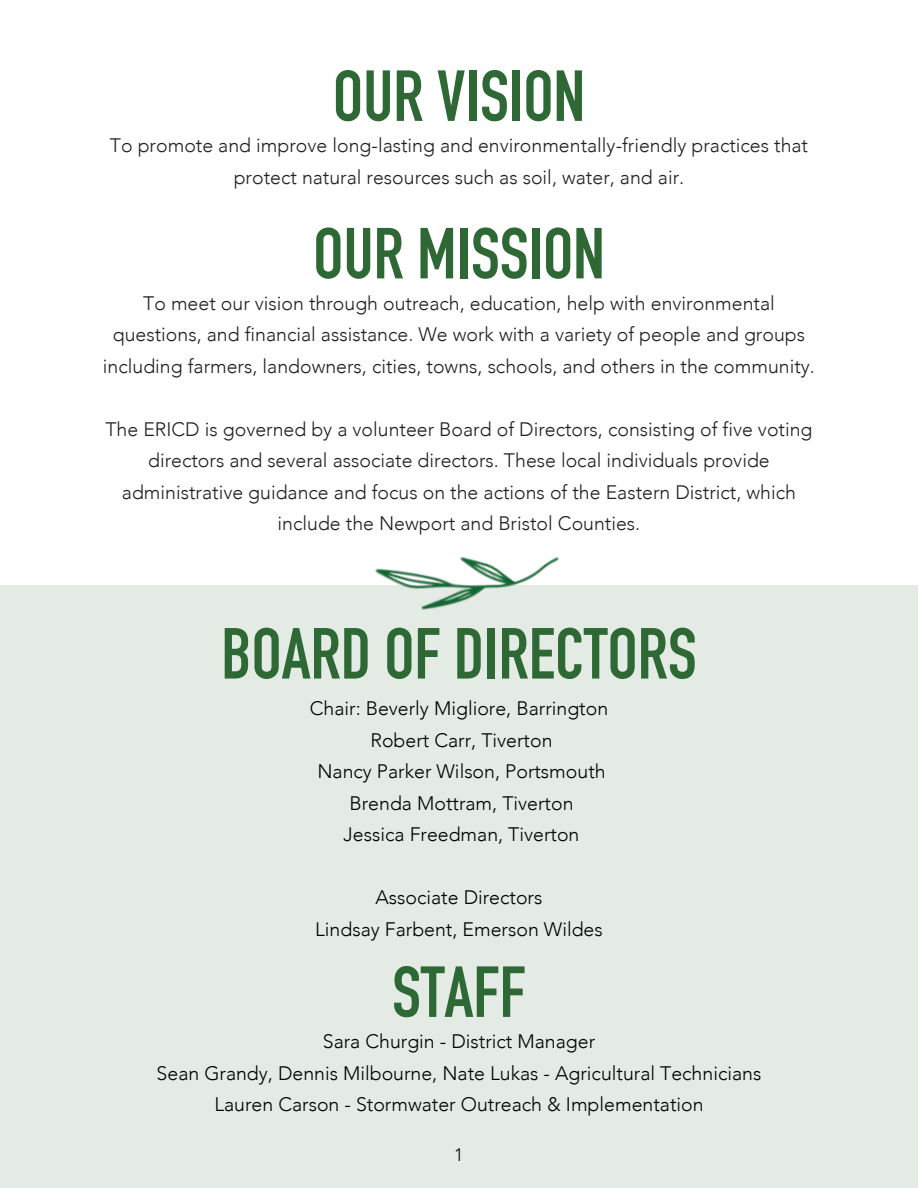
<style>
.page{position:relative;width:918px;height:1188px;background:#fff}
.page>*{position:absolute;margin:0;border:0;box-sizing:border-box;transform-origin:0 0}
.t1{font:700 70.95px "DIN Condensed";color:#2e6835}
.t2{font:300 19.5px/31.5px "Avenir";color:#231f20;text-align:center}
.t3{font:300 19.5px/31.5px "Avenir";color:#000;text-align:center}
.t4{font:300 18px "Avenir";color:#000}
</style>
<div class="page">
<div style="left:0;top:585px;width:918px;height:603px;background:#e3ebe4"></div>
<img style="left:375px;top:556px;width:184px;height:54px">
<h1 class="t1" style="left:333px;top:48px;width:254px">OUR VISION</h1>
<p class="t2" style="left:110px;top:130px;width:700px">To promote and improve long-lasting and environmentally-friendly practices that protect natural resources such as soil, water, and air.</p>
<h1 class="t1" style="left:313px;top:206px;width:293px">OUR MISSION</h1>
<p class="t2" style="left:103px;top:287px;width:714px">To meet our vision through outreach, education, help with environmental questions, and financial assistance. We work with a variety of people and groups including farmers, landowners, cities, towns, schools, and others in the community.</p>
<p class="t2" style="left:105px;top:413px;width:709px">The ERICD is governed by a volunteer Board of Directors, consisting of five voting directors and several associate directors. These local individuals provide administrative guidance and focus on the actions of the Eastern District, which include the Newport and Bristol Counties.</p>
<h1 class="t1" style="left:221px;top:606px;width:477px">BOARD OF DIRECTORS</h1>
<p class="t3" style="left:310px;top:693px;width:300px">Chair: Beverly Migliore, Barrington<br>Robert Carr, Tiverton<br>Nancy Parker Wilson, Portsmouth<br>Brenda Mottram, Tiverton<br>Jessica Freedman, Tiverton</p>
<p class="t3" style="left:315px;top:882px;width:289px">Associate Directors<br>Lindsay Farbent, Emerson Wildes</p>
<h1 class="t1" style="left:392px;top:944px;width:135px">STAFF</h1>
<p class="t3" style="left:157px;top:1026px;width:606px">Sara Churgin - District Manager<br>Sean Grandy, Dennis Milbourne, Nate Lukas - Agricultural Technicians<br>Lauren Carson - Stormwater Outreach &amp; Implementation</p>
<p class="t4" style="left:454px;top:1144px;width:11px">1</p>
</div>
